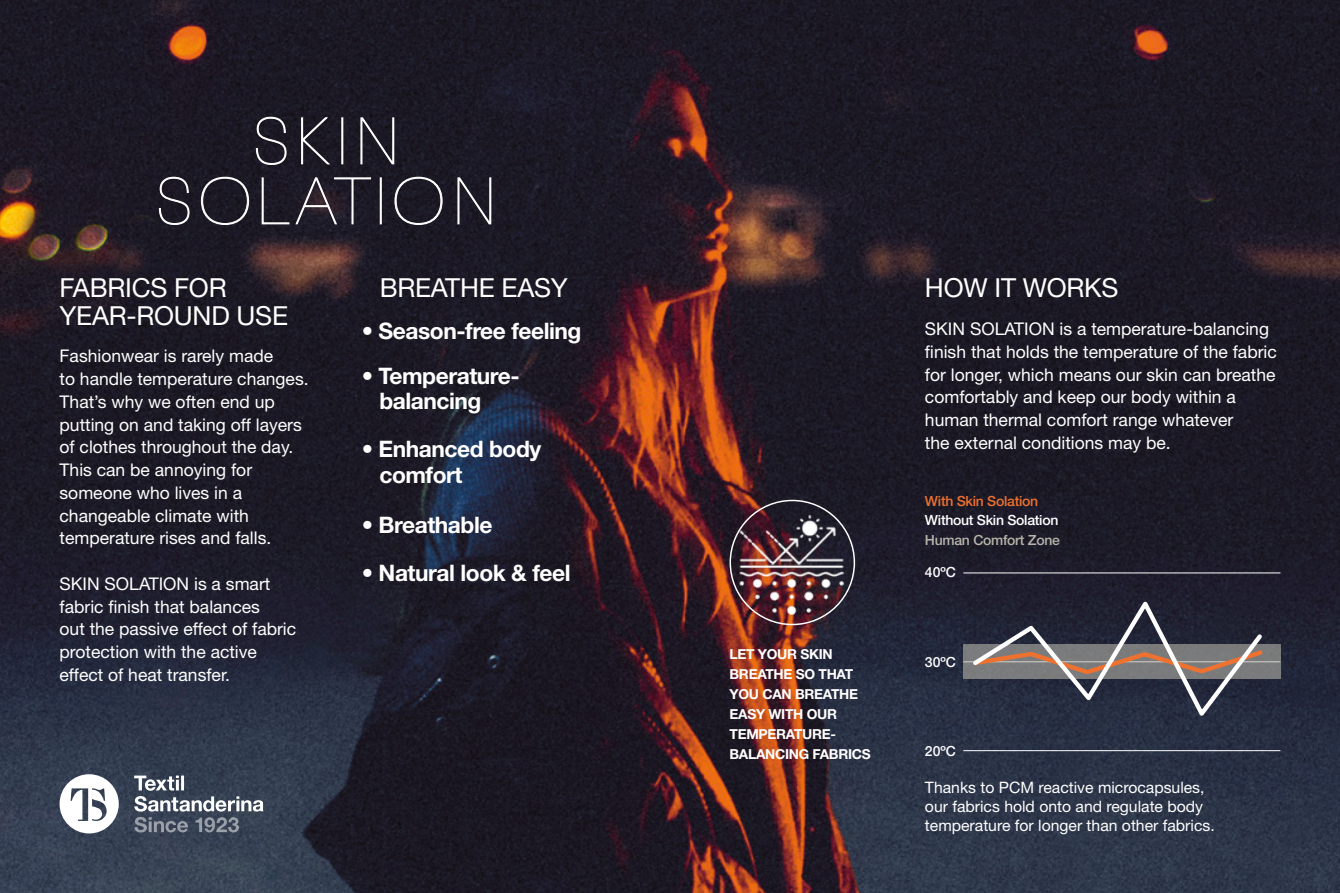
<style>
.page{position:relative;width:1340px;height:893px;background:#fff}
.page>*{position:absolute;margin:0;border:0;box-sizing:border-box;transform-origin:0 0}
.t1{font:26.25px/28px "Helvetica Neue LT Std";letter-spacing:-.01em;color:#fff}
.t2{font:700 22.75px/25.2px "Helvetica Neue LT Std";letter-spacing:-.02em;color:#fff}
.t3{font:17.5px/22.8px "Helvetica Neue LT Std";color:#fff}
.t4{font:15.75px/19.2px "Helvetica Neue LT Std";color:#fff}
.t5{font:500 14px "Helvetica Neue LT Std";letter-spacing:-.02em;color:#fff}
.t6{font:500 14px "Helvetica Neue LT Std";letter-spacing:-.02em;color:#ee7130}
.t7{font:500 14px "Helvetica Neue LT Std";letter-spacing:-.02em;color:#b6b4a9}
.t8{font:700 13.83px/19.9px "Helvetica Neue LT Std";letter-spacing:-.02em;color:#fff}
</style>
<div class="page">
<img style="left:0;top:0;width:1339px;height:893px">
<svg style="left:60px;top:774px;width:203px;height:59px"></svg>
<svg style="left:159px;top:176px;width:332px;height:49px;background:#35323d"></svg>
<svg style="left:256px;top:117px;width:138px;height:48px;background:#393741"></svg>
<img style="left:729px;top:503px;width:124px;height:123px">
<hr style="left:963px;top:572px;width:317px;height:1px;background:#fff">
<hr style="left:963px;top:750px;width:317px;height:1px;background:#fff">
<svg style="left:963px;top:644px;width:317px;height:35px"></svg>
<svg style="left:969px;top:595px;width:296px;height:127px;background:#494852"></svg>
<h1 class="t1" style="left:60px;top:273px;width:230px">FABRICS FOR<br>YEAR-ROUND USE</h1>
<p class="t3" style="left:60px;top:345px;width:250px">Fashionwear is rarely made<br>to handle temperature changes.<br>That’s why we often end up putting on and taking off layers of clothes throughout the day.<br>This can be annoying for someone who lives in a changeable climate with temperature rises and falls.</p>
<p class="t3" style="left:60px;top:572px;width:238px">SKIN SOLATION is a smart fabric finish that balances<br>out the passive effect of fabric protection with the active effect of heat transfer.</p>
<h1 class="t1" style="left:379px;top:273px;width:190px">BREATHE EASY</h1>
<h2 class="t2" style="left:362px;top:318px;width:221px">• Season-free feeling</h2>
<h2 class="t2" style="left:379px;top:363px;width:142px;text-indent:-18px">• Temperature&shy;balancing</h2>
<h2 class="t2" style="left:379px;top:436px;width:163px;text-indent:-18px">• Enhanced body comfort</h2>
<h2 class="t2" style="left:362px;top:512px;width:132px">• Breathable</h2>
<h2 class="t2" style="left:362px;top:560px;width:210px">• Natural look &amp; feel</h2>
<p class="t8" style="left:729px;top:644px;width:143px">LET YOUR SKIN<br>BREATHE SO THAT<br>YOU CAN BREATHE<br>EASY WITH OUR<br>TEMPERATURE-<br>BALANCING FABRICS</p>
<h1 class="t1" style="left:925px;top:273px;width:195px">HOW IT WORKS</h1>
<p class="t3" style="left:925px;top:317px;width:353px">SKIN SOLATION is a temperature-balancing finish that holds the temperature of the fabric for longer, which means our skin can breathe comfortably and keep our body within a human thermal comfort range whatever<br>the external conditions may be.</p>
<p class="t6" style="left:925px;top:493px;width:115px">With Skin Solation</p>
<p class="t5" style="left:925px;top:512px;width:135px">Without Skin Solation</p>
<p class="t7" style="left:925px;top:531px;width:137px">Human Comfort Zone</p>
<p class="t5" style="left:925px;top:564px;width:32px">40ºC</p>
<p class="t5" style="left:925px;top:653px;width:32px">30ºC</p>
<p class="t5" style="left:925px;top:742px;width:32px">20ºC</p>
<p class="t4" style="left:925px;top:777px;width:291px">Thanks to PCM reactive microcapsules, our fabrics hold onto and regulate body temperature for longer than other fabrics.</p>
</div>
